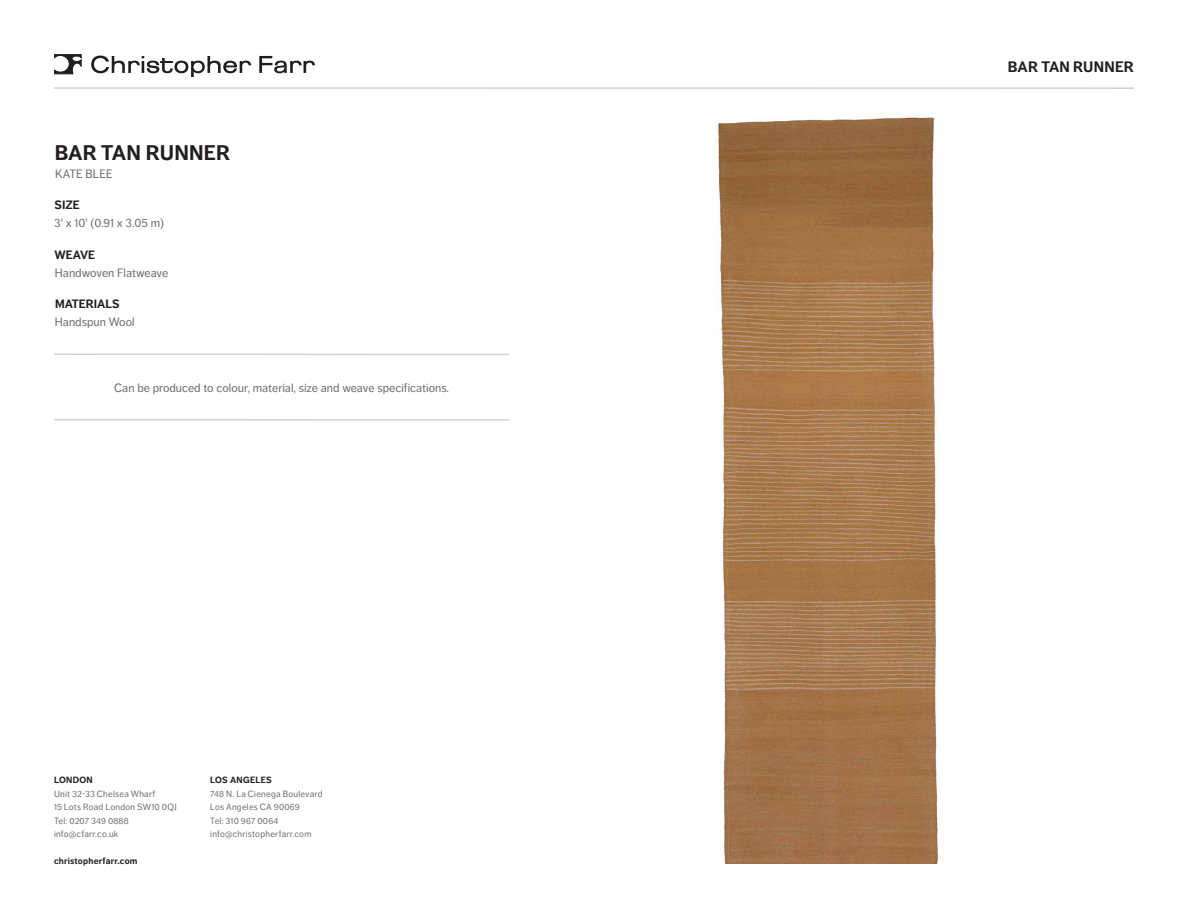
<style>
.page{position:relative;width:1188px;height:918px;background:#fff}
.page>*{position:absolute;margin:0;border:0;box-sizing:border-box;transform-origin:0 0}
.t1{font:700 21px "Dagny OT";letter-spacing:.01em;color:#231f20}
.t2{font:700 15px "Dagny OT";letter-spacing:.005em;color:#231f20}
.t3{font:12px/18px "Dagny OT";color:#6c6d70}
.t4{font:9px/13.5px "Dagny OT";letter-spacing:.025em;color:#6c6d70}
.t5{font:700 9px "Dagny OT";letter-spacing:.025em;color:#231f20}
.s1{font-weight:700;color:#231f20}
</style>
<div class="page">
<svg style="left:54px;top:54px;width:28px;height:21px"></svg>
<svg style="left:91px;top:56px;width:160px;height:21px"></svg>
<svg style="left:259px;top:56px;width:56px;height:17px"></svg>
<hr style="left:54px;top:87px;width:1080px;height:2px;background:#d1d2d4">
<img style="left:718px;top:117px;width:221px;height:747px">
<hr style="left:54px;top:353px;width:455px;height:2px;background:#d1d2d4">
<hr style="left:54px;top:419px;width:455px;height:2px;background:#d1d2d4">
<p class="t1" style="left:55px;top:140px;width:177px">BAR TAN RUNNER</p>
<p class="t3" style="left:55px;top:165px;width:59px">KATE BLEE</p>
<p class="t3" style="left:54px;top:196px;width:111px"><span class="s1">SIZE<br></span>3' x 10' (0.91 x 3.05 m)</p>
<p class="t3" style="left:55px;top:246px;width:115px"><span class="s1">WEAVE<br></span>Handwoven Flatweave</p>
<p class="t3" style="left:55px;top:295px;width:81px"><span class="s1">MATERIALS<br></span>Handspun Wool</p>
<p class="t3" style="left:114px;top:379px;width:336px">Can be produced to colour, material, size and weave specifications.</p>
<p class="t4" style="left:54px;top:773px;width:124px"><span class="s1">LONDON<br></span>Unit 32-33 Chelsea Wharf<br>15 Lots Road London SW10 0QJ<br>Tel: 0207 349 0888 info@cfarr.co.uk</p>
<p class="t5" style="left:54px;top:856px;width:85px">christopherfarr.com</p>
<p class="t4" style="left:210px;top:773px;width:114px"><span class="s1">LOS ANGELES<br></span>748 N. La Cienega Boulevard<br>Los Angeles CA 90069<br>Tel: 310 967 0064 info@christopherfarr.com</p>
<p class="t2" style="left:1008px;top:57px;width:127px">BAR TAN RUNNER</p>
</div>
